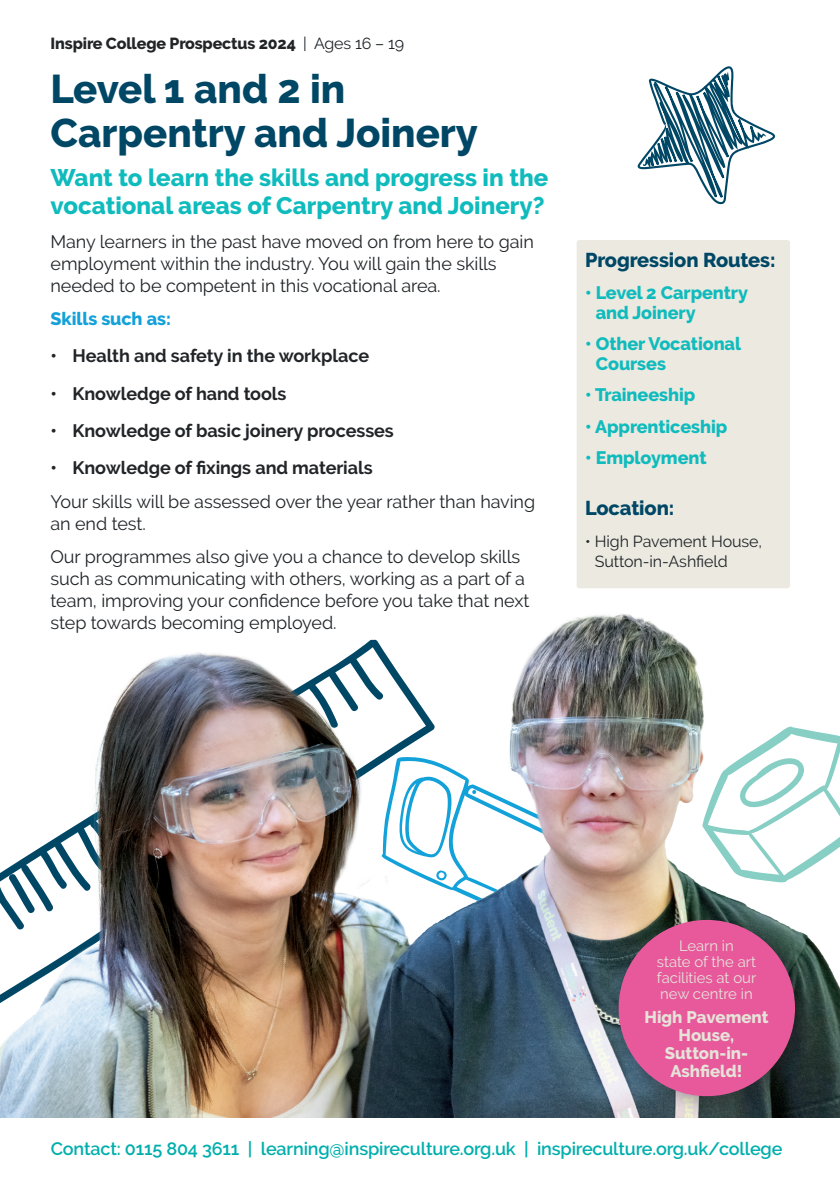
<style>
.page{position:relative;width:840px;height:1191px;background:#fff}
.page>*{position:absolute;margin:0;border:0;box-sizing:border-box;transform-origin:0 0}
.t1{font:800 40px/44px "Raleway";color:#004766}
.t2{font:800 24px/28px "Raleway";color:#0fbbbd}
.t3{font:800 20px "Raleway";letter-spacing:-.005em;color:#004766}
.t4{font:18px/22px "Raleway";letter-spacing:-.005em;color:#212528}
.t5{font:700 18px "Raleway";letter-spacing:-.005em;color:#212528}
.t6{font:800 18px/20px "Raleway";letter-spacing:-.005em;color:#0fbbbd}
.t7{font:600 18px "Raleway";letter-spacing:-.01em;color:#00afad}
.t8{font:800 18px "Raleway";letter-spacing:-.005em;color:#13a1d9}
.t9{font:800 16.8px/18px "Raleway";color:#e6e3d9;text-align:center}
.t10{font:800 16px "Raleway";letter-spacing:-.01em;color:#212528}
.t11{font:16px/20px "Raleway";letter-spacing:-.005em;color:#212528}
.t12{font:14.8px/16.2px "Raleway";color:#e6e3d9;text-align:center}
.s1{font-weight:400}
</style>
<div class="page">
<div style="left:576px;top:240px;width:213px;height:348px;background:#ebe9e0;border-radius:3px"></div>
<svg style="left:637px;top:66px;width:137px;height:138px"></svg>
<img style="left:0;top:614px;width:839px;height:503px">
<svg style="left:702px;top:726px;width:137px;height:157px"></svg>
<div style="left:610px;top:912px;width:208px;height:208px;background:#231f20;opacity:.33"></div>
<div style="left:618px;top:920px;width:176px;height:176px;background:#e7599b;border-radius:50%"></div>
<p class="t10" style="left:51px;top:34px;width:355px">Inspire College Prospectus 2024 <span class="s1">| Ages 16 – 19</span></p>
<p class="t1" style="left:50px;top:67px;width:429px">Level 1 and 2 in<br>Carpentry and Joinery</p>
<p class="t2" style="left:50px;top:164px;width:499px">Want to learn the skills and progress in the vocational areas of Carpentry and Joinery?</p>
<p class="t4" style="left:50px;top:230px;width:484px">Many learners in the past have moved on from here to gain employment within the industry. You will gain the skills needed to be competent in this vocational area.</p>
<p class="t8" style="left:50px;top:308px;width:122px">Skills such as:</p>
<p class="t5" style="left:50px;top:346px;width:320px">• Health and safety in the workplace</p>
<p class="t5" style="left:50px;top:383px;width:237px">• Knowledge of hand tools</p>
<p class="t5" style="left:50px;top:420px;width:344px">• Knowledge of basic joinery processes</p>
<p class="t5" style="left:50px;top:458px;width:323px">• Knowledge of fixings and materials</p>
<p class="t4" style="left:50px;top:490px;width:486px">Your skills will be assessed over the year rather than having an end test.</p>
<p class="t4" style="left:50px;top:545px;width:480px">Our programmes also give you a chance to develop skills such as communicating with others, working as a part of a team, improving your confidence before you take that next step towards becoming employed.</p>
<p class="t3" style="left:585px;top:249px;width:192px">Progression Routes:</p>
<p class="t6" style="left:595px;top:282px;width:154px;text-indent:-11px">• Level 2 Carpentry and Joinery</p>
<p class="t6" style="left:595px;top:334px;width:147px;text-indent:-11px">• Other Vocational<br>Courses</p>
<p class="t6" style="left:585px;top:385px;width:112px">• Traineeship</p>
<p class="t6" style="left:585px;top:416px;width:144px">• Apprenticeship</p>
<p class="t6" style="left:585px;top:448px;width:123px">• Employment</p>
<p class="t3" style="left:585px;top:497px;width:91px">Location:</p>
<p class="t11" style="left:594px;top:531px;width:169px;text-indent:-10px">• High Pavement House,<br>Sutton-in-Ashfield</p>
<p class="t12" style="left:656px;top:937px;width:101px">Learn in<br>state of the art facilities at our new centre in</p>
<p class="t9" style="left:644px;top:1007px;width:125px">High Pavement<br>House,</p>
<p class="t9" style="left:664px;top:1044px;width:85px">Sutton-in-<br>Ashfield!</p>
<p class="t7" style="left:51px;top:1137px;width:732px">Contact: 0115 804 3611 | learning@inspireculture.org.uk | inspireculture.org.uk/college</p>
</div>
